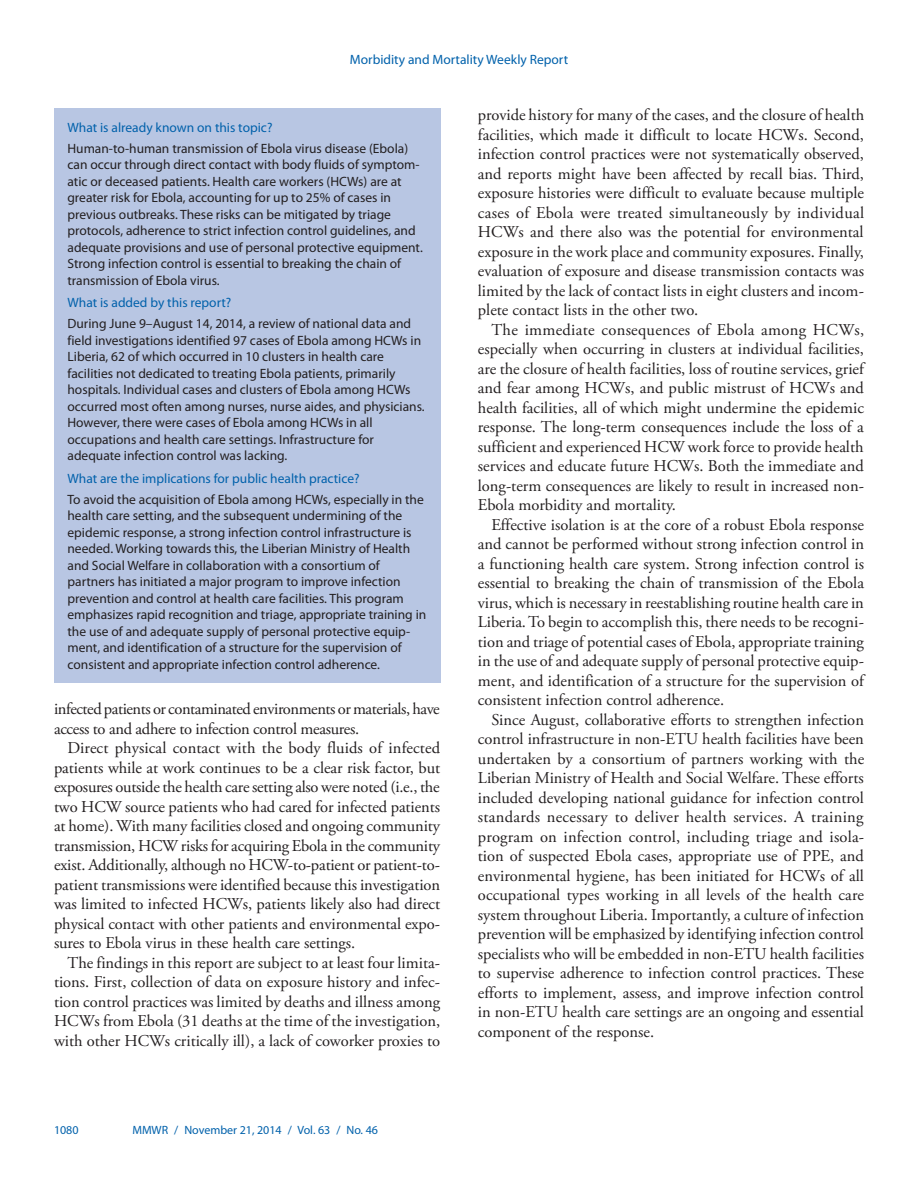
<style>
.page{position:relative;width:918px;height:1188px;background:#fff}
.page>*{position:absolute;margin:0;border:0;box-sizing:border-box;transform-origin:0 0}
.Paragraph{font:16.5px/19.5px "Adobe Garamond Pro";color:#231f20;text-align:justify}
.Paragraph-2{font:16.5px/19.5px "Adobe Garamond Pro";letter-spacing:-.025em;color:#231f20}
.Summary_Box_Text{font:13.5px/16.5px "Myriad Pro";color:#231f20}
.Summary_Box_Heading{font:13.5px "Myriad Pro";color:#0161ab}
.t1{font:12px "Myriad Pro";color:#0161ab}
</style>
<div class="page">
<div style="left:54px;top:108px;width:386px;height:574px;background:#b8c6e3"></div>
<p class="Summary_Box_Heading" style="left:350px;top:51px;width:220px">Morbidity and Mortality Weekly Report</p>
<p class="Summary_Box_Heading" style="left:68px;top:119px;width:206px">What is already known on this topic?</p>
<p class="Summary_Box_Text" style="left:68px;top:140px;width:357px">Human-to-human transmission of Ebola virus disease (Ebola) can occur through direct contact with body fluids of symptom&shy;atic or deceased patients. Health care workers (HCWs) are at greater risk for Ebola, accounting for up to 25% of cases in previous outbreaks. These risks can be mitigated by triage protocols, adherence to strict infection control guidelines, and adequate provisions and use of personal protective equipment.<br>Strong infection control is essential to breaking the chain of transmission of Ebola virus.</p>
<p class="Summary_Box_Heading" style="left:68px;top:294px;width:165px">What is added by this report?</p>
<p class="Summary_Box_Text" style="left:68px;top:315px;width:359px">During June 9–August 14, 2014, a review of national data and field investigations identified 97 cases of Ebola among HCWs in Liberia, 62 of which occurred in 10 clusters in health care facilities not dedicated to treating Ebola patients, primarily hospitals. Individual cases and clusters of Ebola among HCWs occurred most often among nurses, nurse aides, and physicians.<br>However, there were cases of Ebola among HCWs in all occupations and health care settings. Infrastructure for adequate infection control was lacking.</p>
<p class="Summary_Box_Heading" style="left:68px;top:470px;width:294px">What are the implications for public health practice?</p>
<p class="Summary_Box_Text" style="left:68px;top:491px;width:360px">To avoid the acquisition of Ebola among HCWs, especially in the health care setting, and the subsequent undermining of the epidemic response, a strong infection control infrastructure is needed. Working towards this, the Liberian Ministry of Health and Social Welfare in collaboration with a consortium of partners has initiated a major program to improve infection prevention and control at health care facilities. This program emphasizes rapid recognition and triage, appropriate training in the use of and adequate supply of personal protective equip&shy;ment, and identification of a structure for the supervision of consistent and appropriate infection control adherence.</p>
<p class="Paragraph-2" style="left:54px;top:700px;width:387px">infected patients or contaminated environments or materials, have access to and adhere to infection control measures.</p>
<p class="Paragraph" style="left:54px;top:739px;width:388px;text-indent:13px">Direct physical contact with the body fluids of infected patients while at work continues to be a clear risk factor, but exposures outside the health care setting also were noted (i.e., the two HCW source patients who had cared for infected patients at home). With many facilities closed and ongoing community transmission, HCW risks for acquiring Ebola in the community exist. Additionally, although no HCW-to-patient or patient-to&shy;patient transmissions were identified because this investigation was limited to infected HCWs, patients likely also had direct physical contact with other patients and environmental expo&shy;sures to Ebola virus in these health care settings.</p>
<p class="Paragraph" style="left:54px;top:953px;width:388px;text-indent:13px">The findings in this report are subject to at least four limita&shy;tions. First, collection of data on exposure history and infec&shy;tion control practices was limited by deaths and illness among HCWs from Ebola (31 deaths at the time of the investigation, with other HCWs critically ill), a lack of coworker proxies to</p>
<p class="t1" style="left:54px;top:1123px;width:26px">1080</p>
<p class="t1" style="left:132px;top:1123px;width:247px">MMWR / November 21, 2014 / Vol. 63 / No. 46</p>
<p class="Paragraph" style="left:478px;top:106px;width:388px">provide history for many of the cases, and the closure of health facilities, which made it difficult to locate HCWs. Second, infection control practices were not systematically observed, and reports might have been affected by recall bias. Third, exposure histories were difficult to evaluate because multiple cases of Ebola were treated simultaneously by individual HCWs and there also was the potential for environmental exposure in the work place and community exposures. Finally, evaluation of exposure and disease transmission contacts was limited by the lack of contact lists in eight clusters and incom&shy;plete contact lists in the other two.</p>
<p class="Paragraph" style="left:478px;top:320px;width:388px;text-indent:13px">The immediate consequences of Ebola among HCWs, especially when occurring in clusters at individual facilities, are the closure of health facilities, loss of routine services, grief and fear among HCWs, and public mistrust of HCWs and health facilities, all of which might undermine the epidemic response. The long-term consequences include the loss of a sufficient and experienced HCW work force to provide health services and educate future HCWs. Both the immediate and long-term consequences are likely to result in increased non-Ebola morbidity and mortality.</p>
<p class="Paragraph" style="left:478px;top:515px;width:388px;text-indent:13px">Effective isolation is at the core of a robust Ebola response and cannot be performed without strong infection control in a functioning health care system. Strong infection control is essential to breaking the chain of transmission of the Ebola virus, which is necessary in reestablishing routine health care in Liberia. To begin to accomplish this, there needs to be recogni&shy;tion and triage of potential cases of Ebola, appropriate training in the use of and adequate supply of personal protective equip&shy;ment, and identification of a structure for the supervision of consistent infection control adherence.</p>
<p class="Paragraph" style="left:478px;top:710px;width:388px;text-indent:13px">Since August, collaborative efforts to strengthen infection control infrastructure in non-ETU health facilities have been undertaken by a consortium of partners working with the Liberian Ministry of Health and Social Welfare. These efforts included developing national guidance for infection control standards necessary to deliver health services. A training program on infection control, including triage and isola&shy;tion of suspected Ebola cases, appropriate use of PPE, and environmental hygiene, has been initiated for HCWs of all occupational types working in all levels of the health care system throughout Liberia. Importantly, a culture of infection prevention will be emphasized by identifying infection control specialists who will be embedded in non-ETU health facilities to supervise adherence to infection control practices. These efforts to implement, assess, and improve infection control in non-ETU health care settings are an ongoing and essential component of the response.</p>
</div>
